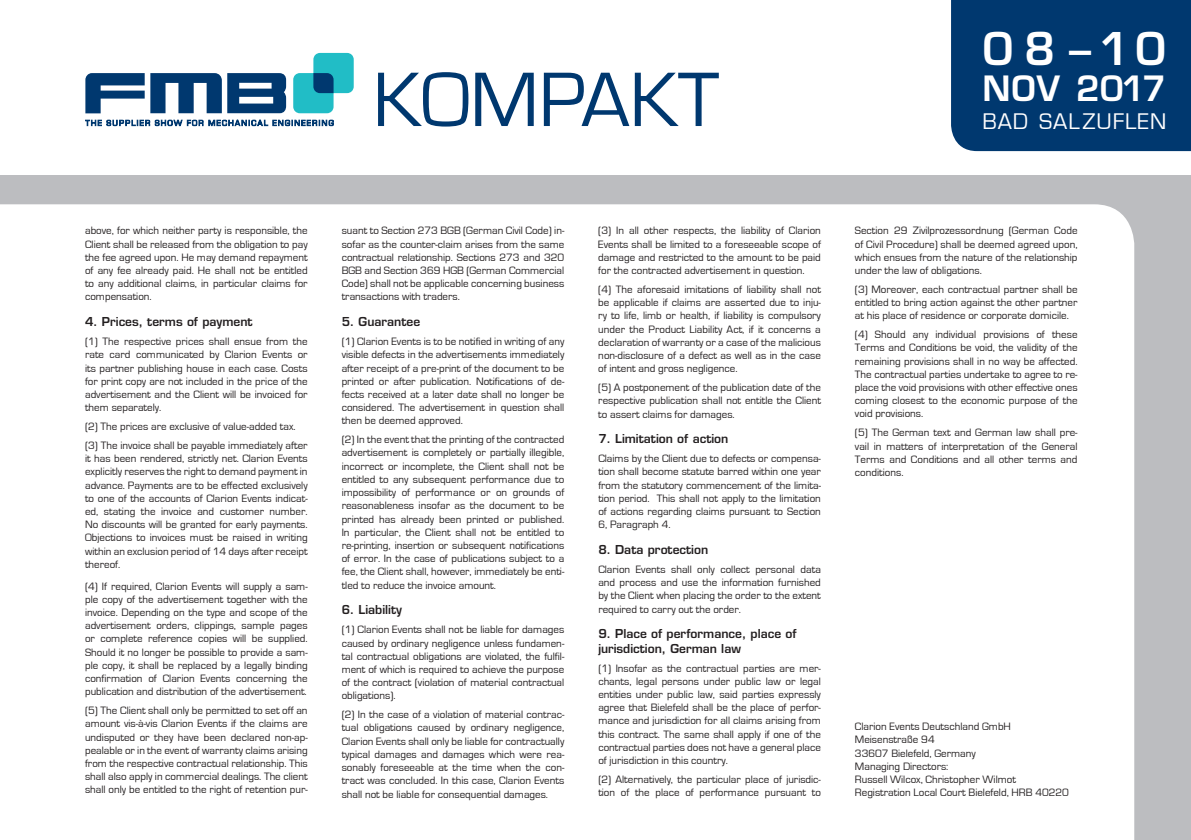
<style>
.page{position:relative;width:1191px;height:840px;background:#fff}
.page>*{position:absolute;margin:0;border:0;box-sizing:border-box;transform-origin:0 0}
.t1{font:80px "Eurostile";color:#00386f}
.t2{font:600 44px "Eurostile LT Std";color:#fff}
.t3{font:600 34px "Eurostile LT Std";color:#fff}
.t4{font:23.4px "Eurostile";letter-spacing:.04em;color:#fff}
.t5{font:600 12px/14.4px "Eurostile LT Std";color:#231f20}
.t6{font:11px/13.2px "Eurostile";color:#231f20;text-align:justify}
</style>
<div class="page">
<div style="left:951px;top:0;width:240px;height:151px;background:#00386f"></div>
<div style="left:0;top:176px;width:1191px;height:663px;background:#bcbdc0"></div>
<div style="left:0;top:204px;width:1134px;height:635px;background:#fff"></div>
<svg style="left:85px;top:53px;width:269px;height:73px"></svg>
<h1 class="t1" style="left:373px;top:57px;width:347px">KOMPAKT</h1>
<h2 class="t2" style="left:982px;top:21px;width:185px">08–10</h2>
<h3 class="t3" style="left:982px;top:67px;width:185px">NOV 2017</h3>
<h3 class="t4" style="left:982px;top:109px;width:185px">BAD SALZUFLEN</h3>
<p class="t6" style="left:85px;top:224px;width:224px">above, for which neither party is responsible, the Client shall be released from the obligation to pay the fee agreed upon. He may demand repayment of any fee already paid. He shall not be entitled to any additional claims, in particular claims for compensation.</p>
<p class="t5" style="left:85px;top:314px;width:169px">4. Prices, terms of payment</p>
<p class="t6" style="left:85px;top:335px;width:224px">(1) The respective prices shall ensue from the rate card communicated by Clarion Events or its partner publishing house in each case. Costs for print copy are not included in the price of the advertisement and the Client will be invoiced for them separately.</p>
<p class="t6" style="left:85px;top:417px;width:224px;line-height:18.8px">(2) The prices are exclusive of value-added tax. (3) The invoice shall be payable immediately after</p>
<p class="t6" style="left:85px;top:452px;width:224px">it has been rendered, strictly net. Clarion Events explicitly reserves the right to demand payment in advance. Payments are to be effected exclusively to one of the accounts of Clarion Events indicat&shy;ed, stating the invoice and customer number.<br>No discounts will be granted for early payments.<br>Objections to invoices must be raised in writing within an exclusion period of 14 days after receipt thereof.</p>
<p class="t6" style="left:85px;top:579px;width:224px">(4) If required, Clarion Events will supply a sam&shy;ple copy of the advertisement together with the invoice. Depending on the type and scope of the advertisement orders, clippings, sample pages or complete reference copies will be supplied.<br>Should it no longer be possible to provide a sam&shy;ple copy, it shall be replaced by a legally binding confirmation of Clarion Events concerning the publication and distribution of the advertisement.</p>
<p class="t6" style="left:85px;top:703px;width:224px">(5) The Client shall only be permitted to set off an amount vis-à-vis Clarion Events if the claims are undisputed or they have been declared non-ap&shy;pealable or in the event of warranty claims arising from the respective contractual relationship. This shall also apply in commercial dealings. The client shall only be entitled to the right of retention pur-</p>
<p class="t6" style="left:342px;top:224px;width:224px">suant to Section 273 BGB (German Civil Code) in&shy;sofar as the counter-claim arises from the same contractual relationship. Sections 273 and 320<br>BGB and Section 369 HGB (German Commercial Code) shall not be applicable concerning business transactions with traders.</p>
<p class="t5" style="left:342px;top:314px;width:80px">5. Guarantee</p>
<p class="t6" style="left:342px;top:335px;width:224px">(1) Clarion Events is to be notified in writing of any visible defects in the advertisements immediately after receipt of a pre-print of the document to be printed or after publication. Notifications of de&shy;fects received at a later date shall no longer be considered. The advertisement in question shall then be deemed approved.</p>
<p class="t6" style="left:342px;top:433px;width:224px">(2) In the event that the printing of the contracted advertisement is completely or partially illegible, incorrect or incomplete, the Client shall not be entitled to any subsequent performance due to impossibility of performance or on grounds of reasonableness insofar as the document to be printed has already been printed or published.<br>In particular, the Client shall not be entitled to re-printing, insertion or subsequent notifications of error. In the case of publications subject to a fee, the Client shall, however, immediately be enti&shy;tled to reduce the invoice amount.</p>
<p class="t5" style="left:342px;top:602px;width:62px">6. Liability</p>
<p class="t6" style="left:342px;top:623px;width:224px">(1) Clarion Events shall not be liable for damages caused by ordinary negligence unless fundamen&shy;tal contractual obligations are violated, the fulfil&shy;ment of which is required to achieve the purpose of the contract (violation of material contractual obligations).</p>
<p class="t6" style="left:342px;top:707px;width:224px">(2) In the case of a violation of material contrac&shy;tual obligations caused by ordinary negligence, Clarion Events shall only be liable for contractually typical damages and damages which were rea&shy;sonably foreseeable at the time when the con&shy;tract was concluded. In this case, Clarion Events shall not be liable for consequential damages.</p>
<p class="t6" style="left:598px;top:224px;width:224px">(3) In all other respects, the liability of Clarion Events shall be limited to a foreseeable scope of damage and restricted to the amount to be paid for the contracted advertisement in question.</p>
<p class="t6" style="left:598px;top:283px;width:224px">(4) The aforesaid imitations of liability shall not be applicable if claims are asserted due to inju&shy;ry to life, limb or health, if liability is compulsory under the Product Liability Act, if it concerns a declaration of warranty or a case of the malicious non-disclosure of a defect as well as in the case of intent and gross negligence.</p>
<p class="t6" style="left:598px;top:381px;width:224px">(5) A postponement of the publication date of the respective publication shall not entitle the Client to assert claims for damages.</p>
<p class="t5" style="left:598px;top:431px;width:132px">7. Limitation of action</p>
<p class="t6" style="left:598px;top:452px;width:224px">Claims by the Client due to defects or compensa&shy;tion shall become statute barred within one year from the statutory commencement of the limita&shy;tion period. This shall not apply to the limitation of actions regarding claims pursuant to Section 6, Paragraph 4.</p>
<p class="t5" style="left:598px;top:542px;width:111px">8. Data protection</p>
<p class="t6" style="left:598px;top:562px;width:224px">Clarion Events shall only collect personal data and process and use the information furnished by the Client when placing the order to the extent required to carry out the order.</p>
<p class="t5" style="left:598px;top:626px;width:200px">9. Place of performance, place of jurisdiction, German law</p>
<p class="t6" style="left:598px;top:661px;width:224px">(1) Insofar as the contractual parties are mer&shy;chants, legal persons under public law or legal entities under public law, said parties expressly agree that Bielefeld shall be the place of perfor&shy;mance and jurisdiction for all claims arising from this contract. The same shall apply if one of the contractual parties does not have a general place of jurisdiction in this country.</p>
<p class="t6" style="left:598px;top:772px;width:224px">(2) Alternatively, the particular place of jurisdic&shy;tion of the place of performance pursuant to</p>
<p class="t6" style="left:855px;top:224px;width:224px">Section 29 Zivilprozessordnung (German Code of Civil Procedure) shall be deemed agreed upon, which ensues from the nature of the relationship under the law of obligations.</p>
<p class="t6" style="left:855px;top:283px;width:224px">(3) Moreover, each contractual partner shall be entitled to bring action against the other partner at his place of residence or corporate domicile.</p>
<p class="t6" style="left:855px;top:328px;width:224px">(4) Should any individual provisions of these Terms and Conditions be void, the validity of the remaining provisions shall in no way be affected.<br>The contractual parties undertake to agree to re&shy;place the void provisions with other effective ones coming closest to the economic purpose of the void provisions.</p>
<p class="t6" style="left:855px;top:426px;width:224px">(5) The German text and German law shall pre&shy;vail in matters of interpretation of the General Terms and Conditions and all other terms and conditions.</p>
<p class="t6" style="left:855px;top:719px;width:216px;text-align:left">Clarion Events Deutschland GmbH<br>Meisenstraße 94<br>33607 Bielefeld, Germany<br>Managing Directors:<br>Russell Wilcox, Christopher Wilmot<br>Registration Local Court Bielefeld, HRB 40220</p>
</div>
